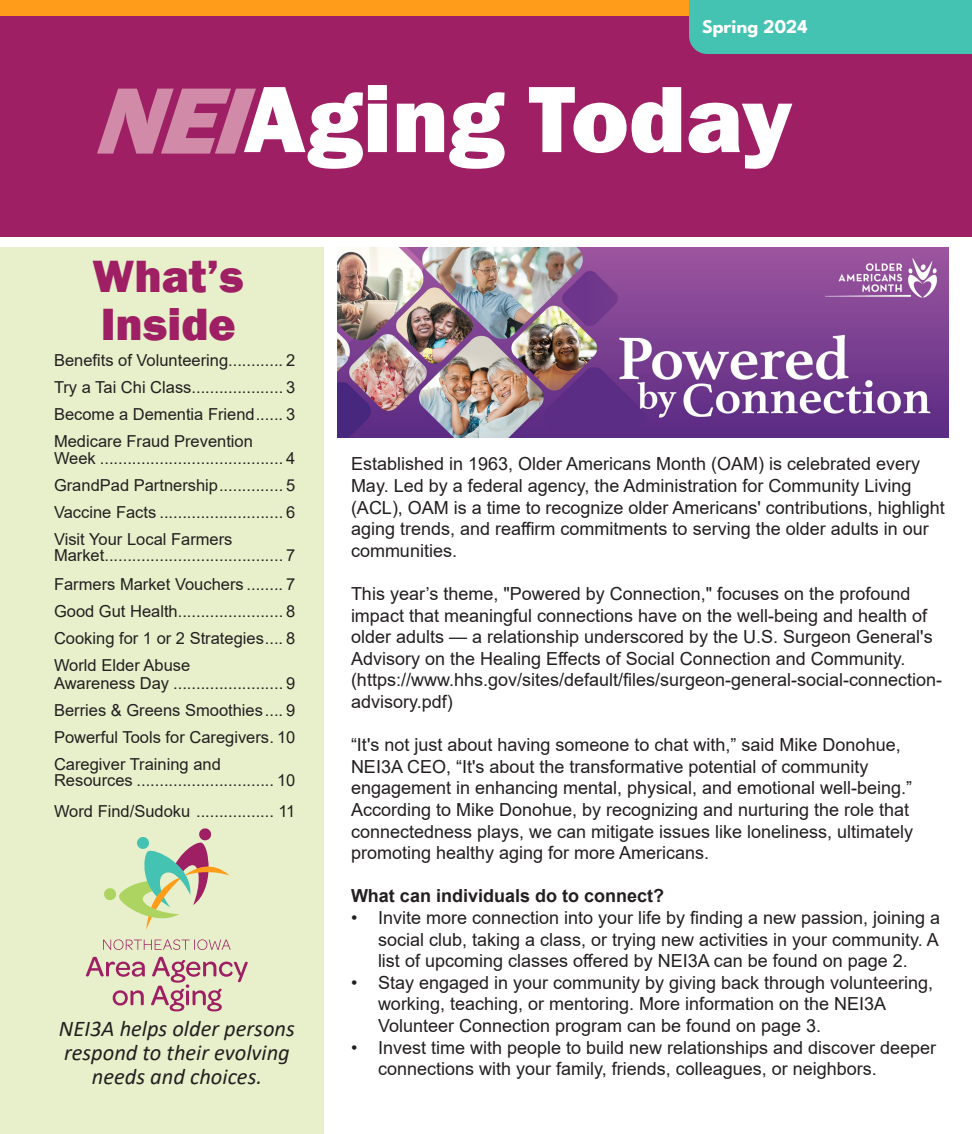
<style>
.page{position:relative;width:972px;height:1134px;background:#fff}
.page>*{position:absolute;margin:0;border:0;box-sizing:border-box;transform-origin:0 0}
.t1{font:800 97.5px "Franklin Gothic";color:#fff}
.t2{font:italic 800 97.5px "Franklin Gothic";color:#d18ba8}
.t3{font:800 46.5px "Franklin Gothic";color:#9f1f64}
.t4{font:italic 22.5px/24px "Calibri";color:#231f20;text-align:center}
.t5{font:100 19.5px "League Spartan";color:#fff}
.t6{font:18px/21.6px "Arial";color:#231f20}
.t7{font:700 18px "Arial";color:#231f20}
.t8{font:16.5px "Arial";color:#231f20}
</style>
<div class="page">
<div style="left:0;top:0;width:972px;height:237px;background:#9f1f64"></div>
<div style="left:0;top:0;width:972px;height:16px;background:#ff9d1b"></div>
<div style="left:0;top:247px;width:324px;height:887px;background:#e8f0cb"></div>
<div style="left:689px;top:0;width:283px;height:54px;background:#44c2b2"></div>
<svg style="left:86px;top:957px;width:59px;height:20px"></svg>
<svg style="left:113px;top:990px;width:31px;height:16px"></svg>
<svg style="left:151px;top:957px;width:97px;height:54px"></svg>
<svg style="left:103px;top:939px;width:128px;height:11px"></svg>
<svg style="left:104px;top:828px;width:126px;height:102px"></svg>
<img style="left:338px;top:247px;width:611px;height:190px">
<p class="t5" style="left:702px;top:12px;width:107px">Spring 2024</p>
<p class="t1" style="left:244px;top:56px;width:550px">Aging Today</p>
<p class="t2" style="left:91px;top:58px;width:191px">NEI</p>
<p class="t3" style="left:93px;top:246px;width:153px">What’s</p>
<p class="t3" style="left:101px;top:294px;width:137px">Inside</p>
<p class="t8" style="left:54px;top:349px;width:243px">Benefits of Volunteering............ 2</p>
<p class="t8" style="left:54px;top:376px;width:243px">Try a Tai Chi Class.................... 3</p>
<p class="t8" style="left:54px;top:403px;width:243px">Become a Dementia Friend...... 3</p>
<p class="t8" style="left:54px;top:430px;width:200px">Medicare Fraud Prevention</p>
<p class="t8" style="left:54px;top:447px;width:243px">Week ........................................ 4</p>
<p class="t8" style="left:54px;top:474px;width:243px">GrandPad Partnership.............. 5</p>
<p class="t8" style="left:54px;top:501px;width:243px">Vaccine Facts ........................... 6</p>
<p class="t8" style="left:54px;top:528px;width:180px">Visit Your Local Farmers</p>
<p class="t8" style="left:54px;top:544px;width:243px">Market....................................... 7</p>
<p class="t8" style="left:54px;top:573px;width:243px">Farmers Market Vouchers ........ 7</p>
<p class="t8" style="left:54px;top:600px;width:243px">Good Gut Health....................... 8</p>
<p class="t8" style="left:54px;top:627px;width:243px">Cooking for 1 or 2 Strategies.... 8</p>
<p class="t8" style="left:54px;top:654px;width:138px">World Elder Abuse</p>
<p class="t8" style="left:54px;top:672px;width:243px">Awareness Day ........................ 9</p>
<p class="t8" style="left:54px;top:699px;width:243px">Berries &amp; Greens Smoothies.... 9</p>
<p class="t8" style="left:54px;top:726px;width:243px">Powerful Tools for Caregivers. 10</p>
<p class="t8" style="left:54px;top:753px;width:168px">Caregiver Training and</p>
<p class="t8" style="left:54px;top:769px;width:243px">Resources .............................. 10</p>
<p class="t8" style="left:54px;top:800px;width:243px">Word Find/Sudoku ................. 11</p>
<p class="t4" style="left:59px;top:1016px;width:237px">NEI3A helps older persons respond to their evolving needs and choices.</p>
<p class="t6" style="left:351px;top:453px;width:595px">Established in 1963, Older Americans Month (OAM) is celebrated every May. Led by a federal agency, the Administration for Community Living (ACL), OAM is a time to recognize older Americans' contributions, highlight aging trends, and reaffirm commitments to serving the older adults in our communities.</p>
<p class="t6" style="left:351px;top:583px;width:593px">This year’s theme, "Powered by Connection," focuses on the profound impact that meaningful connections have on the well-being and health of older adults — a relationship underscored by the U.S. Surgeon General's Advisory on the Healing Effects of Social Connection and Community. (https://www.hhs.gov/sites/default/files/surgeon-general-social-connection&shy;advisory.pdf)</p>
<p class="t6" style="left:351px;top:734px;width:564px">“It's not just about having someone to chat with,” said Mike Donohue, NEI3A CEO, “It's about the transformative potential of community engagement in enhancing mental, physical, and emotional well-being.” According to Mike Donohue, by recognizing and nurturing the role that connectedness plays, we can mitigate issues like loneliness, ultimately promoting healthy aging for more Americans.</p>
<p class="t7" style="left:351px;top:883px;width:315px">What can individuals do to connect?</p>
<p class="t6" style="left:378px;top:907px;width:564px;text-align:justify;text-indent:-27px">• Invite more connection into your life by finding a new passion, joining a social club, taking a class, or trying new activities in your community. A list of upcoming classes offered by NEI3A can be found on page 2.</p>
<p class="t6" style="left:378px;top:972px;width:557px;text-indent:-27px">• Stay engaged in your community by giving back through volunteering, working, teaching, or mentoring. More information on the NEI3A<br>Volunteer Connection program can be found on page 3.</p>
<p class="t6" style="left:378px;top:1036px;width:560px;text-indent:-27px">• Invest time with people to build new relationships and discover deeper connections with your family, friends, colleagues, or neighbors.</p>
</div>
